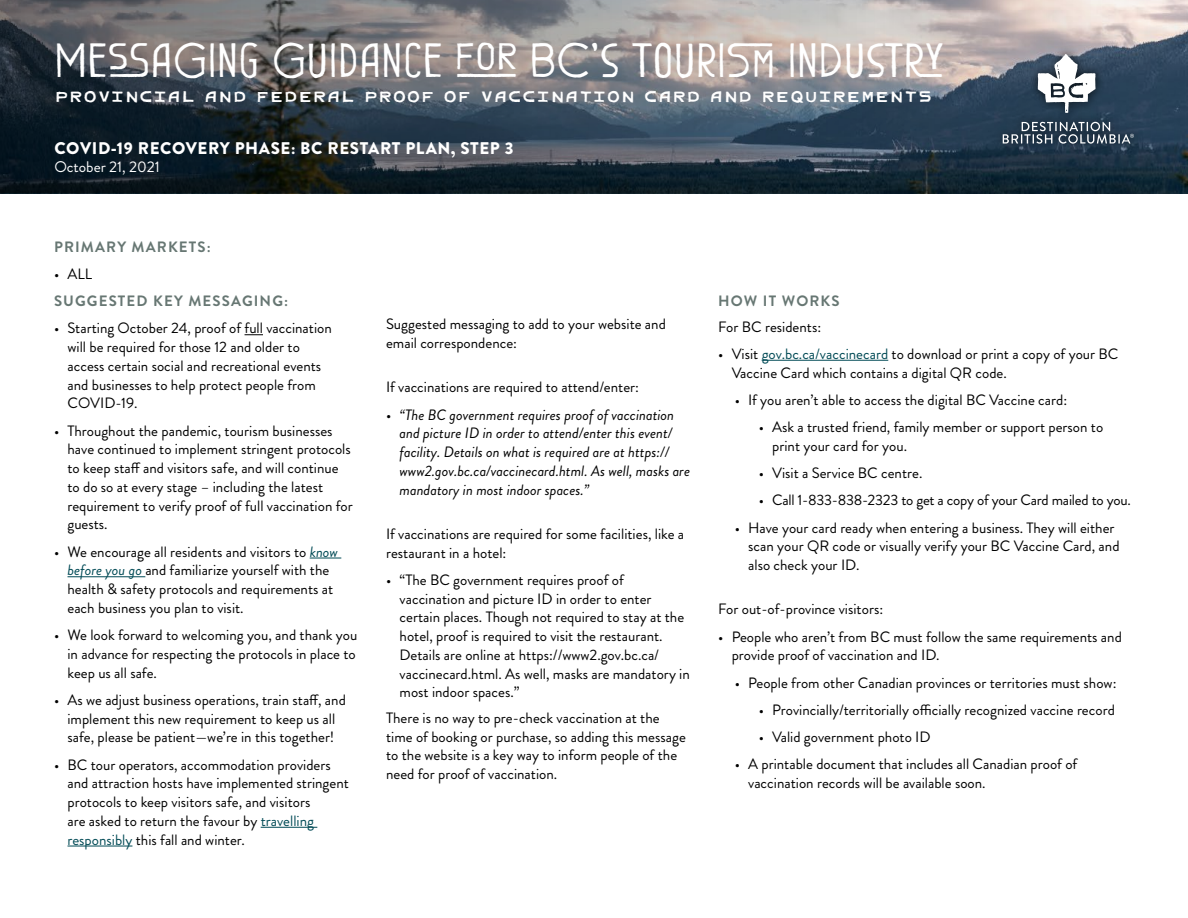
<style>
.page{position:relative;width:1188px;height:918px;background:#fff}
.page>*{position:absolute;margin:0;border:0;box-sizing:border-box;transform-origin:0 0}
.t1{font:36px "Great Forestv 2 Pro";color:#fff}
.t2{font:23.7px "Great Forest Small Caps";color:#fff}
.t3{font:900 16.8px "Brandon Grotesque";letter-spacing:.035em;color:#fff}
.t4{font:15.3px "Brandon Grotesque";color:#fff}
.t5{font:15px/18.8px "Brandon Grotesque";color:#000}
.t6{font:italic 15px/18.8px "Brandon Grotesque";color:#000}
.t7{font:700 15px "Brandon Grotesque";letter-spacing:.075em;color:#677773}
.s1{font-style:italic;color:#004a55}
.s2{color:#004a55}
.s3{font-style:normal}
</style>
<div class="page">
<svg style="left:0;top:0;width:1188px;height:193px;background:#585f66"></svg>
<div style="left:993px;top:45px;width:150px;height:108px;background:#000;opacity:.75"></div>
<svg style="left:1038px;top:54px;width:57px;height:59px"></svg>
<svg style="left:1003px;top:122px;width:131px;height:22px;background:#536271"></svg>
<svg style="left:245px;top:334px;width:18px;height:1px"></svg>
<hr style="left:310px;top:558px;width:31px;height:1px;background:#004a55">
<hr style="left:68px;top:576px;width:77px;height:1px;background:#004a55">
<hr style="left:261px;top:827px;width:56px;height:1px;background:#004a55">
<hr style="left:68px;top:846px;width:64px;height:1px;background:#004a55">
<hr style="left:762px;top:360px;width:126px;height:1px;background:#004a55">
<h1 class="t1" style="left:54px;top:33px;width:891px">MES_SAGING GUIDANCE F_O_R BC'S TOURIS≠M INDUSTR_Y</h1>
<h2 class="t2" style="left:54px;top:87px;width:880px">Provincial and Federal Proof of Vaccination Card and Requirements</h2>
<p class="t3" style="left:54px;top:136px;width:461px">COVID-19 RECOVERY PHASE: BC RESTART PLAN, STEP 3</p>
<p class="t4" style="left:54px;top:156px;width:107px">October 21, 2021</p>
<p class="t7" style="left:54px;top:236px;width:158px">PRIMARY MARKETS:</p>
<p class="t5" style="left:54px;top:265px;width:40px">• ALL</p>
<p class="t7" style="left:54px;top:290px;width:236px">SUGGESTED KEY MESSAGING:</p>
<p class="t5" style="left:68px;top:319px;width:266px;text-indent:-14px">• Starting October 24, proof of full vaccination will be required for those 12 and older to access certain social and recreational events and businesses to help protect people from COVID-19.</p>
<p class="t5" style="left:68px;top:421px;width:287px;text-indent:-14px">• Throughout the pandemic, tourism businesses have continued to implement stringent protocols to keep staff and visitors safe, and will continue to do so at every stage – including the latest requirement to verify proof of full vaccination for guests.</p>
<p class="t5" style="left:68px;top:542px;width:272px;text-indent:-14px">• We encourage all residents and visitors to <span class="s1">know before you go</span> and familiarize yourself with the health &amp; safety protocols and requirements at each business you plan to visit.</p>
<p class="t5" style="left:68px;top:626px;width:291px;text-align:justify;text-indent:-14px">• We look forward to welcoming you, and thank you in advance for respecting the protocols in place to keep us all safe.</p>
<p class="t5" style="left:54px;top:690px;width:293px;text-align:center">• As we adjust business operations, train staff, and implement this new requirement to keep us all safe, please be patient—we’re in this together!</p>
<p class="t5" style="left:68px;top:755px;width:283px;text-indent:-14px">• BC tour operators, accommodation providers and attraction hosts have implemented stringent protocols to keep visitors safe, and visitors<br>are asked to return the favour by <span class="s2">travelling responsibly</span> this fall and winter.</p>
<p class="t5" style="left:386px;top:315px;width:281px">Suggested messaging to add to your website and email correspondence:</p>
<p class="t5" style="left:386px;top:378px;width:255px">If vaccinations are required to attend/enter:</p>
<p class="t6" style="left:400px;top:405px;width:292px;text-indent:-14px"><span class="s3">•</span> “The BC government requires proof of vaccination and picture ID in order to attend/enter this event/ facility. Details on what is required are at https:// www2.gov.bc.ca/vaccinecard.html. As well, masks are mandatory in most indoor spaces.”</p>
<p class="t5" style="left:386px;top:525px;width:300px">If vaccinations are required for some facilities, like a restaurant in a hotel:</p>
<p class="t5" style="left:400px;top:571px;width:292px;text-indent:-14px">• “The BC government requires proof of vaccination and picture ID in order to enter certain places. Though not required to stay at the hotel, proof is required to visit the restaurant.<br>Details are online at https://www2.gov.bc.ca/ vaccinecard.html. As well, masks are mandatory in most indoor spaces.”</p>
<p class="t5" style="left:386px;top:709px;width:301px">There is no way to pre-check vaccination at the time of booking or purchase, so adding this message to the website is a key way to inform people of the need for proof of vaccination.</p>
<p class="t7" style="left:718px;top:290px;width:123px">HOW IT WORKS</p>
<p class="t5" style="left:718px;top:317px;width:105px">For BC residents:</p>
<p class="t5" style="left:732px;top:344px;width:388px;text-indent:-14px">• Visit <span class="s2">gov.bc.ca/vaccinecard</span> to download or print a copy of your BC<br>Vaccine Card which contains a digital QR code.</p>
<p class="t5" style="left:735px;top:390px;width:334px">• If you aren’t able to access the digital BC Vaccine card:</p>
<p class="t5" style="left:772px;top:418px;width:333px;text-indent:-14px">• Ask a trusted friend, family member or support person to print your card for you.</p>
<p class="t5" style="left:759px;top:464px;width:165px">• Visit a Service BC centre.</p>
<p class="t5" style="left:759px;top:491px;width:374px">• Call 1-833-838-2323 to get a copy of your Card mailed to you.</p>
<p class="t5" style="left:748px;top:518px;width:373px;text-indent:-14px">• Have your card ready when entering a business. They will either scan your QR code or visually verify your BC Vaccine Card, and also check your ID.</p>
<p class="t5" style="left:718px;top:600px;width:167px">For out-of-province visitors:</p>
<p class="t5" style="left:732px;top:627px;width:392px;text-indent:-14px">• People who aren’t from BC must follow the same requirements and provide proof of vaccination and ID.</p>
<p class="t5" style="left:735px;top:673px;width:383px">• People from other Canadian provinces or territories must show:</p>
<p class="t5" style="left:759px;top:700px;width:358px">• Provincially/territorially officially recognized vaccine record</p>
<p class="t5" style="left:759px;top:728px;width:174px">• Valid government photo ID</p>
<p class="t5" style="left:748px;top:755px;width:331px;text-indent:-14px">• A printable document that includes all Canadian proof of vaccination records will be available soon.</p>
</div>
